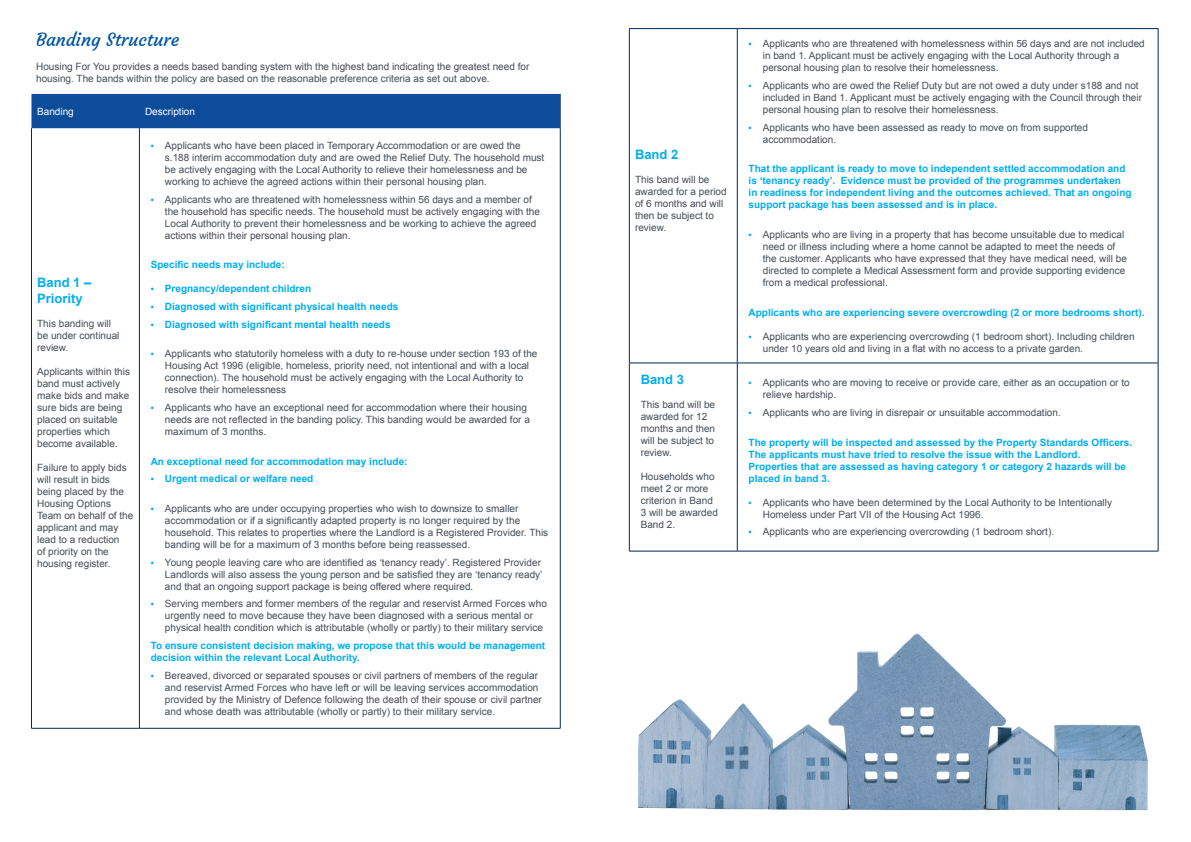
<style>
.page{position:relative;width:1191px;height:842px;background:#fff}
.page>*{position:absolute;margin:0;border:0;box-sizing:border-box;transform-origin:0 0}
.subtitles{font:18px "Courgette";color:#0155a5}
.Paragraph_Bold{font:700 13px/15.6px "Arial";color:#00aeef}
.Paragraph_Bold-2{font:10px/12px "Arial";color:#454d57}
.table_cross{font:700 10px/12px "Arial";color:#00aeef}
.table_bullets{font:700 10px/12px "Arial";color:#00aeef}
.Paragraph_Bold_WHITE{font:10px "Arial";color:#fff}
.s1{font-weight:700;font-size:9px;color:#00aeef}
.s2{font-size:9px}
</style>
<div class="page">
<div style="left:31px;top:94px;width:529px;height:34px;background:#0d4c9a"></div>
<hr style="left:560px;top:128px;width:1px;height:600px;background:#002858">
<hr style="left:31px;top:128px;width:1px;height:600px;background:#002858">
<hr style="left:139px;top:128px;width:1px;height:600px;background:#002858">
<hr style="left:31px;top:728px;width:108px;height:1px;background:#002858">
<hr style="left:139px;top:728px;width:421px;height:1px;background:#002858">
<hr style="left:560px;top:94px;width:1px;height:34px;background:#2f4a76">
<hr style="left:1157px;top:29px;width:1px;height:334px;background:#002858">
<hr style="left:629px;top:363px;width:108px;height:1px;background:#002858">
<hr style="left:737px;top:363px;width:421px;height:1px;background:#002858">
<hr style="left:1157px;top:363px;width:1px;height:188px;background:#002858">
<hr style="left:629px;top:551px;width:108px;height:1px;background:#002858">
<hr style="left:737px;top:551px;width:421px;height:1px;background:#002858">
<hr style="left:629px;top:29px;width:1px;height:334px;background:#002858">
<hr style="left:737px;top:29px;width:1px;height:334px;background:#002858">
<hr style="left:629px;top:363px;width:1px;height:188px;background:#002858">
<hr style="left:737px;top:363px;width:1px;height:188px;background:#002858">
<hr style="left:629px;top:28px;width:108px;height:1px;background:#002858">
<hr style="left:737px;top:28px;width:421px;height:1px;background:#002858">
<img style="left:638px;top:633px;width:510px;height:178px">
<p class="subtitles" style="left:36px;top:28px;width:144px">Banding Structure</p>
<p class="Paragraph_Bold-2" style="left:36px;top:61px;width:495px">Housing For You provides a needs based banding system with the highest band indicating the greatest need for housing. The bands within the policy are based on the reasonable preference criteria as set out above.</p>
<p class="Paragraph_Bold_WHITE" style="left:37px;top:105px;width:38px">Banding</p>
<p class="Paragraph_Bold_WHITE" style="left:145px;top:105px;width:52px">Description</p>
<p class="Paragraph_Bold" style="left:37px;top:275px;width:56px">Band 1 –<br>Priority</p>
<p class="Paragraph_Bold-2" style="left:37px;top:317px;width:84px">This banding will be under continual review.</p>
<p class="Paragraph_Bold-2" style="left:37px;top:365px;width:94px">Applicants within this band must actively make bids and make sure bids are being placed on suitable properties which become available.</p>
<p class="Paragraph_Bold-2" style="left:37px;top:461px;width:98px">Failure to apply bids will result in bids being placed by the<br>Housing Options<br>Team on behalf of the applicant and may lead to a reduction<br>of priority on the housing register.</p>
<p class="Paragraph_Bold-2" style="left:165px;top:140px;width:381px;text-indent:-14px"><span class="s1">•</span> Applicants who have been placed in Temporary Accommodation or are owed the s.188 interim accommodation duty and are owed the Relief Duty. The household must be actively engaging with the Local Authority to relieve their homelessness and be working to achieve the agreed actions within their personal housing plan.</p>
<p class="Paragraph_Bold-2" style="left:165px;top:193px;width:377px;text-indent:-14px"><span class="s1">•</span> Applicants who are threatened with homelessness within 56 days and a member of the household has specific needs. The household must be actively engaging with the Local Authority to prevent their homelessness and be working to achieve the agreed actions within their personal housing plan.</p>
<p class="table_cross" style="left:151px;top:259px;width:135px">Specific needs may include:</p>
<p class="table_cross" style="left:151px;top:283px;width:162px"><span class="s2">•</span> Pregnancy/dependent children</p>
<p class="table_cross" style="left:151px;top:301px;width:249px"><span class="s2">•</span> Diagnosed with significant physical health needs</p>
<p class="table_cross" style="left:151px;top:318px;width:241px"><span class="s2">•</span> Diagnosed with significant mental health needs</p>
<p class="Paragraph_Bold-2" style="left:165px;top:348px;width:374px;text-indent:-14px"><span class="s1">•</span> Applicants who statutorily homeless with a duty to re-house under section 193 of the Housing Act 1996 (eligible, homeless, priority need, not intentional and with a local connection). The household must be actively engaging with the Local Authority to resolve their homelessness</p>
<p class="Paragraph_Bold-2" style="left:165px;top:402px;width:366px;text-indent:-14px"><span class="s1">•</span> Applicants who have an exceptional need for accommodation where their housing needs are not reflected in the banding policy. This banding would be awarded for a maximum of 3 months.</p>
<p class="table_cross" style="left:151px;top:455px;width:258px">An exceptional need for accommodation may include:</p>
<p class="table_cross" style="left:151px;top:473px;width:164px"><span class="s2">•</span> Urgent medical or welfare need</p>
<p class="Paragraph_Bold-2" style="left:165px;top:503px;width:385px;text-indent:-14px"><span class="s1">•</span> Applicants who are under occupying properties who wish to downsize to smaller accommodation or if a significantly adapted property is no longer required by the household. This relates to properties where the Landlord is a Registered Provider. This banding will be for a maximum of 3 months before being reassessed.</p>
<p class="Paragraph_Bold-2" style="left:165px;top:556px;width:379px;text-indent:-14px"><span class="s1">•</span> Young people leaving care who are identified as ‘tenancy ready’. Registered Provider<br>Landlords will also assess the young person and be satisfied they are ‘tenancy ready’ and that an ongoing support package is being offered where required.</p>
<p class="Paragraph_Bold-2" style="left:165px;top:598px;width:383px;text-indent:-14px"><span class="s1">•</span> Serving members and former members of the regular and reservist Armed Forces who urgently need to move because they have been diagnosed with a serious mental or physical health condition which is attributable (wholly or partly) to their military service</p>
<p class="table_bullets" style="left:151px;top:640px;width:396px">To ensure consistent decision making, we propose that this would be management decision within the relevant Local Authority.</p>
<p class="Paragraph_Bold-2" style="left:165px;top:669px;width:378px;text-indent:-14px"><span class="s1">•</span> Bereaved, divorced or separated spouses or civil partners of members of the regular and reservist Armed Forces who have left or will be leaving services accommodation provided by the Ministry of Defence following the death of their spouse or civil partner and whose death was attributable (wholly or partly) to their military service.</p>
<p class="Paragraph_Bold" style="left:635px;top:147px;width:45px">Band 2</p>
<p class="Paragraph_Bold-2" style="left:635px;top:173px;width:93px">This band will be awarded for a period of 6 months and will then be subject to review.</p>
<p class="Paragraph_Bold" style="left:640px;top:372px;width:45px">Band 3</p>
<p class="Paragraph_Bold-2" style="left:640px;top:398px;width:76px">This band will be awarded for 12 months and then will be subject to review.</p>
<p class="Paragraph_Bold-2" style="left:640px;top:470px;width:79px">Households who meet 2 or more criterion in Band<br>3 will be awarded<br>Band 2.</p>
<p class="Paragraph_Bold-2" style="left:763px;top:38px;width:383px;text-indent:-14px"><span class="s1">•</span> Applicants who are threatened with homelessness within 56 days and are not included in band 1. Applicant must be actively engaging with the Local Authority through a personal housing plan to resolve their homelessness.</p>
<p class="Paragraph_Bold-2" style="left:763px;top:79px;width:381px;text-indent:-14px"><span class="s1">•</span> Applicants who are owed the Relief Duty but are not owed a duty under s188 and not included in Band 1. Applicant must be actively engaging with the Council through their personal housing plan to resolve their homelessness.</p>
<p class="Paragraph_Bold-2" style="left:763px;top:121px;width:327px;text-indent:-14px"><span class="s1">•</span> Applicants who have been assessed as ready to move on from supported accommodation.</p>
<p class="table_cross" style="left:748px;top:163px;width:384px">That the applicant is ready to move to independent settled accommodation and is ‘tenancy ready’. Evidence must be provided of the programmes undertaken in readiness for independent living and the outcomes achieved. That an ongoing support package has been assessed and is in place.</p>
<p class="Paragraph_Bold-2" style="left:763px;top:228px;width:366px;text-indent:-14px"><span class="s1">•</span> Applicants who are living in a property that has become unsuitable due to medical need or illness including where a home cannot be adapted to meet the needs of the customer. Applicants who have expressed that they have medical need, will be directed to complete a Medical Assessment form and provide supporting evidence from a medical professional.</p>
<p class="table_cross" style="left:748px;top:306px;width:397px">Applicants who are experiencing severe overcrowding (2 or more bedrooms short).</p>
<p class="Paragraph_Bold-2" style="left:763px;top:330px;width:373px;text-indent:-14px"><span class="s1">•</span> Applicants who are experiencing overcrowding (1 bedroom short). Including children under 10 years old and living in a flat with no access to a private garden.</p>
<p class="Paragraph_Bold-2" style="left:763px;top:377px;width:368px;text-indent:-14px"><span class="s1">•</span> Applicants who are moving to receive or provide care, either as an occupation or to relieve hardship.</p>
<p class="Paragraph_Bold-2" style="left:748px;top:406px;width:314px"><span class="s1">•</span> Applicants who are living in disrepair or unsuitable accommodation.</p>
<p class="table_cross" style="left:748px;top:436px;width:385px">The property will be inspected and assessed by the Property Standards Officers.<br>The applicants must have tried to resolve the issue with the Landlord.</p>
<p class="table_cross" style="left:748px;top:460px;width:379px">Properties that are assessed as having category 1 or category 2 hazards will be placed in band 3.</p>
<p class="Paragraph_Bold-2" style="left:763px;top:496px;width:351px;text-indent:-14px"><span class="s1">•</span> Applicants who have been determined by the Local Authority to be Intentionally<br>Homeless under Part VII of the Housing Act 1996.</p>
<p class="Paragraph_Bold-2" style="left:748px;top:526px;width:307px"><span class="s1">•</span> Applicants who are experiencing overcrowding (1 bedroom short).</p>
</div>
